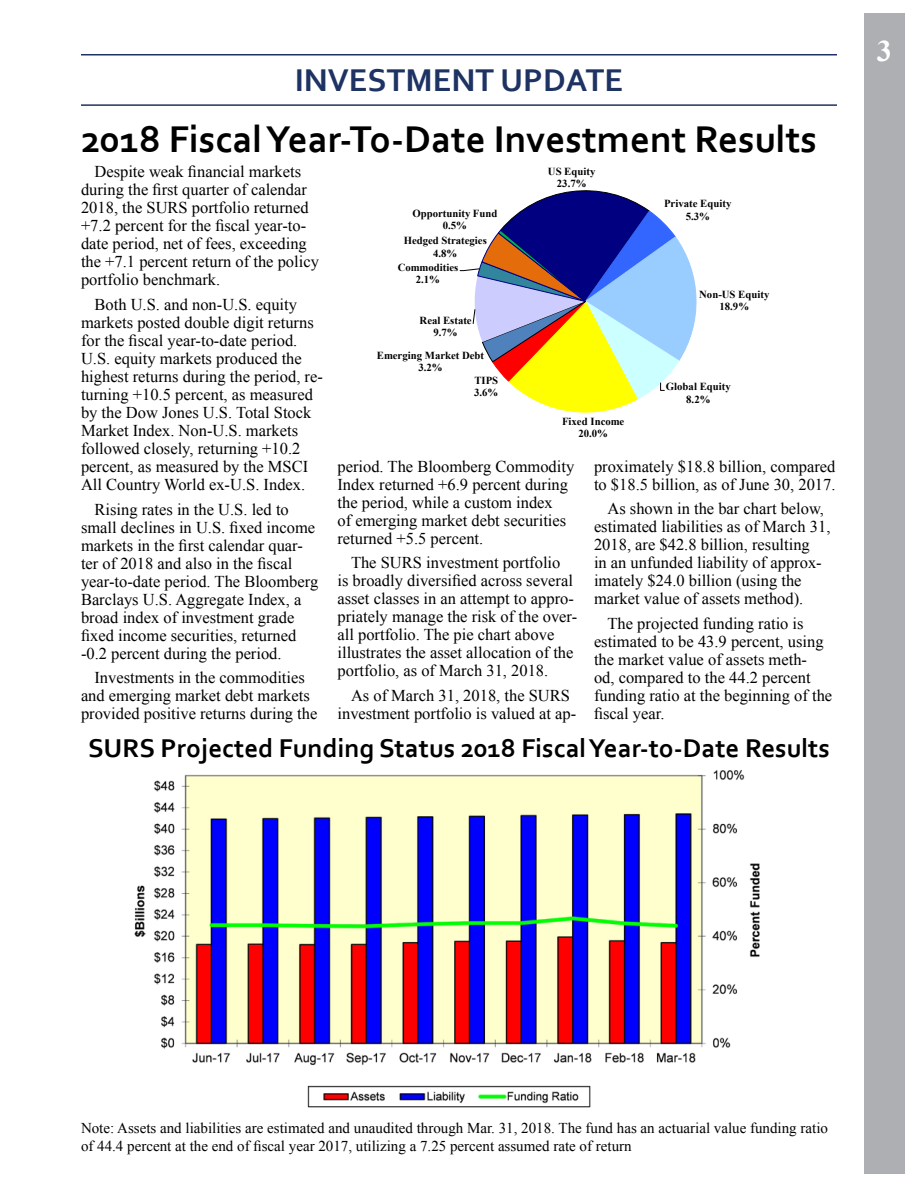
<style>
.page{position:relative;width:918px;height:1188px;background:#fff}
.page>*{position:absolute;margin:0;border:0;box-sizing:border-box;transform-origin:0 0}
._1_Headline{font:700 39px "Corbel";color:#000}
._1_Headline-2{font:700 33px "Corbel";color:#1e3363}
.t1{font:700 30px "Times New Roman";color:#fff}
._1_Headline-3{font:700 27px "Corbel";color:#000}
._2_Body_Copy{font:16.5px/18px "Times New Roman";color:#000}
._2_Body_Copy-2{font:15px/18px "Times New Roman";color:#000}
.t2{font:700 10.8px/12.3px "Times New Roman";color:#000;text-align:center}
</style>
<div class="page">
<div style="left:864px;top:14px;width:40px;height:1160px;background:#adafb2"></div>
<svg style="left:459px;top:190px;width:238px;height:223px"></svg>
<hr style="left:81px;top:104px;width:756px;height:2px;background:#1e3363">
<hr style="left:81px;top:54px;width:756px;height:1px;background:#1e3363">
<img style="left:134px;top:770px;width:626px;height:338px">
<p class="_1_Headline-2" style="left:295px;top:59px;width:330px">INVESTMENT UPDATE</p>
<p class="_1_Headline" style="left:81px;top:115px;width:738px">2018 Fiscal Year-To-Date Investment Results</p>
<p class="_2_Body_Copy" style="left:81px;top:162px;width:239px;text-indent:14px">Despite weak financial markets during the first quarter of calendar 2018, the SURS portfolio returned +7.2 percent for the fiscal year-to&shy;date period, net of fees, exceeding the +7.1 percent return of the policy portfolio benchmark.</p>
<p class="_2_Body_Copy" style="left:81px;top:295px;width:243px;text-indent:14px">Both U.S. and non-U.S. equity markets posted double digit returns for the fiscal year-to-date period.<br>U.S. equity markets produced the highest returns during the period, re&shy;turning +10.5 percent, as measured by the Dow Jones U.S. Total Stock Market Index. Non-U.S. markets followed closely, returning +10.2 percent, as measured by the MSCI All Country World ex-U.S. Index.</p>
<p class="_2_Body_Copy" style="left:81px;top:500px;width:239px;text-indent:14px">Rising rates in the U.S. led to small declines in U.S. fixed income markets in the first calendar quar&shy;ter of 2018 and also in the fiscal year-to-date period. The Bloomberg Barclays U.S. Aggregate Index, a broad index of investment grade fixed income securities, returned -0.2 percent during the period.</p>
<p class="_2_Body_Copy" style="left:81px;top:669px;width:238px;text-align:center">Investments in the commodities and emerging market debt markets provided positive returns during the</p>
<p class="t2" style="left:412px;top:207px;width:86px">Opportunity Fund<br>0.5%</p>
<p class="t2" style="left:404px;top:234px;width:85px">Hedged Strategies<br>4.8%</p>
<p class="t2" style="left:398px;top:261px;width:62px">Commodities<br>2.1%</p>
<p class="t2" style="left:420px;top:314px;width:54px">Real Estate<br>9.7%</p>
<p class="t2" style="left:377px;top:349px;width:109px">Emerging Market Debt<br>3.2%</p>
<p class="t2" style="left:474px;top:374px;width:26px;text-align:left">TIPS<br>3.6%</p>
<p class="t2" style="left:548px;top:165px;width:49px">US Equity<br>23.7%</p>
<p class="t2" style="left:562px;top:415px;width:64px">Fixed Income<br>20.0%</p>
<p class="t2" style="left:664px;top:197px;width:69px">Private Equity<br>5.3%</p>
<p class="t2" style="left:699px;top:288px;width:72px">Non-US Equity<br>18.9%</p>
<p class="t2" style="left:666px;top:380px;width:66px">Global Equity<br>8.2%</p>
<p class="_2_Body_Copy" style="left:338px;top:457px;width:238px">period. The Bloomberg Commodity<br>Index returned +6.9 percent during the period, while a custom index<br>of emerging market debt securities returned +5.5 percent.</p>
<p class="_2_Body_Copy" style="left:338px;top:553px;width:241px;text-indent:14px">The SURS investment portfolio<br>is broadly diversified across several asset classes in an attempt to appro&shy;priately manage the risk of the over&shy;all portfolio. The pie chart above illustrates the asset allocation of the portfolio, as of March 31, 2018.</p>
<p class="_2_Body_Copy" style="left:338px;top:686px;width:240px;text-align:center">As of March 31, 2018, the SURS investment portfolio is valued at ap-</p>
<p class="_2_Body_Copy" style="left:594px;top:457px;width:243px">proximately $18.8 billion, compared to $18.5 billion, as of June 30, 2017.</p>
<p class="_2_Body_Copy" style="left:594px;top:499px;width:238px;text-indent:14px">As shown in the bar chart below, estimated liabilities as of March 31, 2018, are $42.8 billion, resulting<br>in an unfunded liability of approx&shy;imately $24.0 billion (using the market value of assets method).</p>
<p class="_2_Body_Copy" style="left:594px;top:614px;width:240px;text-indent:14px">The projected funding ratio is estimated to be 43.9 percent, using the market value of assets meth-<br>od, compared to the 44.2 percent funding ratio at the beginning of the fiscal year.</p>
<p class="_1_Headline-3" style="left:88px;top:731px;width:743px">SURS Projected Funding Status 2018 Fiscal Year-to-Date Results</p>
<h3 class="t1" style="left:877px;top:30px;width:16px">3</h3>
<p class="_2_Body_Copy-2" style="left:81px;top:1119px;width:749px">Note: Assets and liabilities are estimated and unaudited through Mar. 31, 2018. The fund has an actuarial value funding ratio of 44.4 percent at the end of fiscal year 2017, utilizing a 7.25 percent assumed rate of return</p>
</div>
